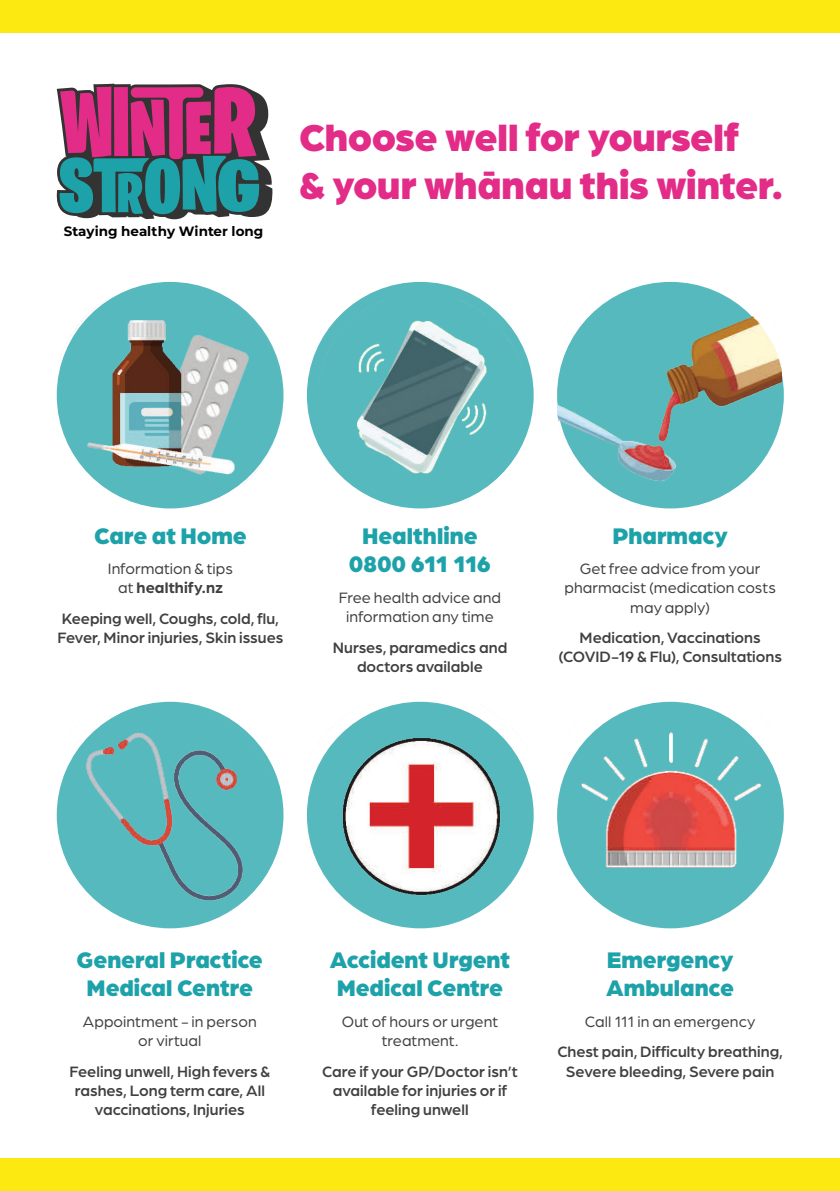
<style>
.page{position:relative;width:840px;height:1191px;background:#fff}
.page>*{position:absolute;margin:0;border:0;box-sizing:border-box;transform-origin:0 0}
.Header_1{font:900 40px/48px "Arboria";letter-spacing:-.005em;color:#e32c88}
.Body{font:900 24px/28.8px "Arboria";letter-spacing:-.005em;color:#1ea2a9;text-align:center}
.Body-2{font:500 16px/19.2px "Arboria";color:#413f41;text-align:center}
.Body-3{font:16px/19.2px "Arboria";letter-spacing:.005em;color:#413f41;text-align:center}
.t1{font:700 13.4px "Montserrat";color:#000}
.s1{font-weight:700}
</style>
<div class="page">
<div style="left:57px;top:282px;width:226px;height:226px;background:#56b9be;border-radius:50%"></div>
<div style="left:307px;top:282px;width:226px;height:226px;background:#56b9be;border-radius:50%"></div>
<div style="left:556px;top:702px;width:227px;height:226px;background:#56b9be;border-radius:50%"></div>
<svg style="left:56px;top:84px;width:217px;height:135px;background:#7c6082"></svg>
<div style="left:0;top:1158px;width:839px;height:33px;background:#fbe911"></div>
<div style="left:0;top:0;width:839px;height:33px;background:#fbe911"></div>
<img style="left:57px;top:300px;width:226px;height:209px">
<img style="left:306px;top:300px;width:227px;height:209px">
<img style="left:557px;top:290px;width:223px;height:219px">
<img style="left:566px;top:711px;width:205px;height:208px">
<img style="left:306px;top:704px;width:223px;height:225px">
<img style="left:58px;top:704px;width:224px;height:225px">
<p class="t1" style="left:64px;top:222px;width:201px">Staying healthy Winter long</p>
<p class="Header_1" style="left:299px;top:110px;width:485px">Choose well for yourself<br>&amp; your whānau this winter.</p>
<p class="Body" style="left:94px;top:519px;width:154px">Care at Home</p>
<p class="Body-3" style="left:108px;top:558px;width:126px">Information &amp; tips at <span class="s1">healthify.nz</span></p>
<p class="Body-2" style="left:57px;top:608px;width:227px;text-align:left">Keeping well, Coughs, cold, flu,<br>Fever, Minor injuries, Skin issues</p>
<p class="Body" style="left:349px;top:519px;width:143px">Healthline<br>0800 611 116</p>
<p class="Body-3" style="left:339px;top:587px;width:164px">Free health advice and information any time</p>
<p class="Body-2" style="left:332px;top:637px;width:176px">Nurses, paramedics and doctors available</p>
<p class="Body" style="left:612px;top:519px;width:117px">Pharmacy</p>
<p class="Body-3" style="left:564px;top:558px;width:213px">Get free advice from your pharmacist (medication costs may apply)</p>
<p class="Body-2" style="left:558px;top:627px;width:225px">Medication, Vaccinations (COVID-19 &amp; Flu), Consultations</p>
<p class="Body" style="left:77px;top:943px;width:188px">General Practice<br>Medical Centre</p>
<p class="Body-3" style="left:83px;top:1011px;width:175px">Appointment - in person or virtual</p>
<p class="Body-2" style="left:69px;top:1060px;width:202px">Feeling unwell, High fevers &amp; rashes, Long term care, All vaccinations, Injuries</p>
<p class="Body" style="left:330px;top:943px;width:181px;text-align:left">Accident Urgent<br>Medical Centre</p>
<p class="Body-3" style="left:341px;top:1011px;width:158px">Out of hours or urgent treatment.</p>
<p class="Body-2" style="left:322px;top:1060px;width:197px">Care if your GP/Doctor isn’t available for injuries or if feeling unwell</p>
<p class="Body" style="left:606px;top:943px;width:129px;text-align:left">Emergency<br>Ambulance</p>
<p class="Body-3" style="left:584px;top:1011px;width:172px">Call 111 in an emergency</p>
<p class="Body-2" style="left:557px;top:1041px;width:227px">Chest pain, Difficulty breathing,<br>Severe bleeding, Severe pain</p>
</div>
